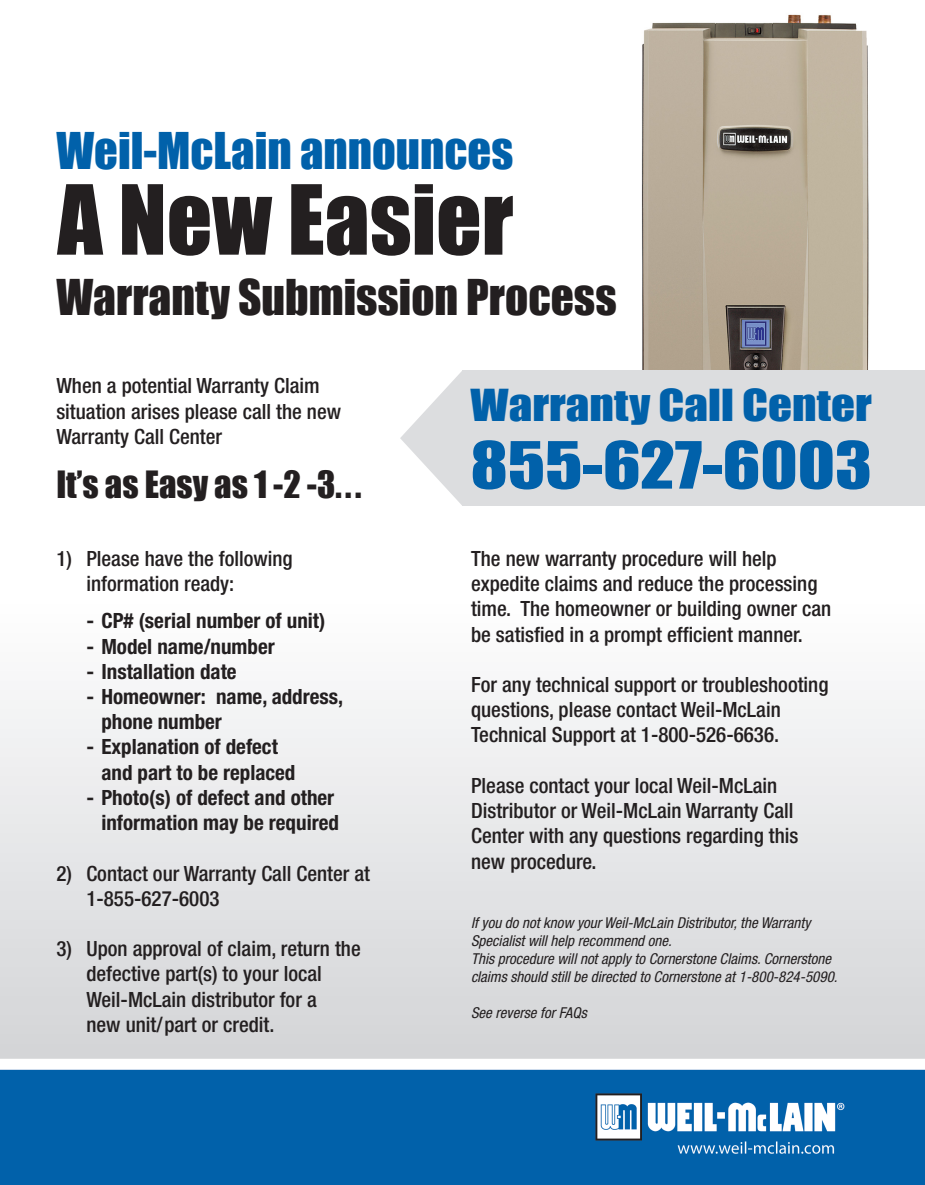
<style>
.page{position:relative;width:925px;height:1185px;background:#fff}
.page>*{position:absolute;margin:0;border:0;box-sizing:border-box;transform-origin:0 0}
.t1{font:89.1px "Impact";color:#231f20}
.t2{font:60px "Impact";color:#0161aa;scale:1.16 1}
.t3{font:46.5px "Impact";color:#0161aa}
.t4{font:45.3px "Impact";color:#231f20}
.t5{font:40.5px "Impact";color:#0161aa;scale:1.16 1}
.t6{font:34.5px "Impact";color:#231f20}
.t7{font:500 condensed 21px/25.2px "Helvetica Neue";color:#231f20}
.t8{font:700 condensed 21px/25.2px "Helvetica Neue";color:#231f20}
.t9{font:italic condensed 15px/18px "Helvetica Neue";color:#231f20}
</style>
<div class="page">
<img style="left:0;top:505px;width:924px;height:679px">
<img style="left:642px;top:14px;width:227px;height:356px">
<div style="left:462px;top:370px;width:462px;height:135px;background:#dcdddf"></div>
<svg style="left:400px;top:371px;width:62px;height:134px"></svg>
<svg style="left:896px;top:1159px;width:9px;height:25px"></svg>
<p class="t3" style="left:56px;top:115px;width:458px">Weil-McLain announces</p>
<p class="t1" style="left:57px;top:150px;width:457px">A New Easier</p>
<p class="t4" style="left:56px;top:262px;width:561px">Warranty Submission Process</p>
<p class="t7" style="left:56px;top:373px;width:286px">When a potential Warranty Claim situation arises please call the new<br>Warranty Call Center</p>
<p class="t6" style="left:56px;top:457px;width:306px">It’s as Easy as 1 -2 -3...</p>
<p class="t7" style="left:56px;top:545px;width:238px">1) Please have the following</p>
<p class="t7" style="left:86px;top:570px;width:149px">information ready:</p>
<p class="t8" style="left:86px;top:608px;width:240px">- CP# (serial number of unit)</p>
<p class="t8" style="left:86px;top:633px;width:190px">- Model name/number</p>
<p class="t8" style="left:86px;top:658px;width:152px">- Installation date</p>
<p class="t8" style="left:101px;top:683px;width:243px;text-indent:-15px">- Homeowner: name, address, phone number</p>
<p class="t8" style="left:101px;top:734px;width:195px;text-indent:-15px">- Explanation of defect and part to be replaced</p>
<p class="t8" style="left:86px;top:784px;width:254px;text-align:right">- Photo(s) of defect and other information may be required</p>
<p class="t7" style="left:86px;top:860px;width:285px;text-indent:-30px">2) Contact our Warranty Call Center at<br>1-855-627-6003</p>
<p class="t7" style="left:86px;top:935px;width:276px;text-indent:-30px">3) Upon approval of claim, return the defective part(s) to your local<br>Weil-McLain distributor for a<br>new unit/part or credit.</p>
<p class="t5" style="left:470px;top:373px;width:347px">Warranty Call Center</p>
<p class="t2" style="left:470px;top:418px;width:347px">855-627-6003</p>
<p class="t7" style="left:471px;top:545px;width:361px">The new warranty procedure will help expedite claims and reduce the processing time. The homeowner or building owner can be satisfied in a prompt efficient manner.</p>
<p class="t7" style="left:471px;top:671px;width:359px">For any technical support or troubleshooting questions, please contact Weil-McLain<br>Technical Support at 1-800-526-6636.</p>
<p class="t7" style="left:471px;top:772px;width:329px">Please contact your local Weil-McLain Distributor or Weil-McLain Warranty Call Center with any questions regarding this new procedure.</p>
<p class="t9" style="left:471px;top:913px;width:341px">If you do not know your Weil-McLain Distributor, the Warranty<br>Specialist will help recommend one.</p>
<p class="t9" style="left:471px;top:949px;width:368px">This procedure will not apply to Cornerstone Claims. Cornerstone claims should still be directed to Cornerstone at 1-800-824-5090.</p>
<p class="t9" style="left:471px;top:1003px;width:117px">See reverse for FAQs</p>
</div>
